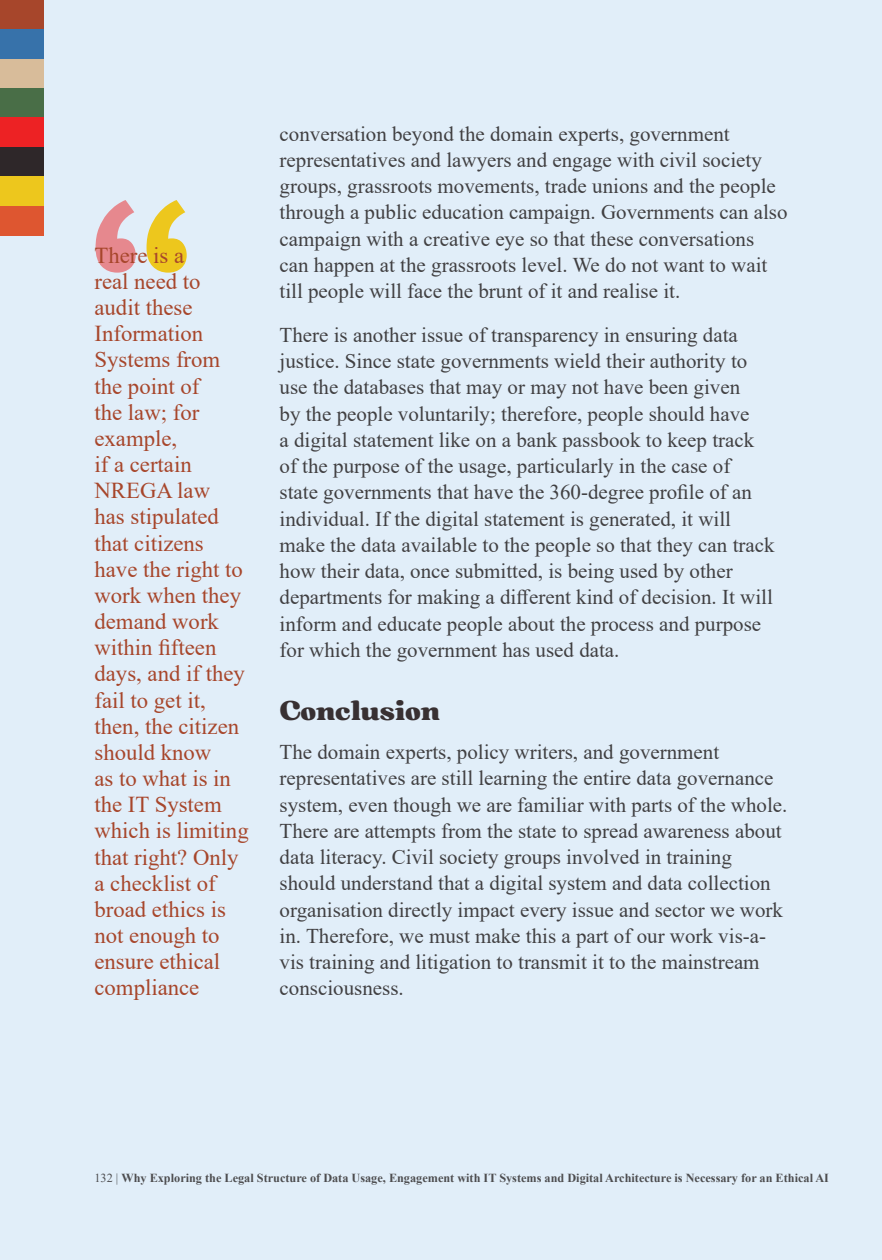
<style>
.page{position:relative;width:882px;height:1260px;background:#e1eef9}
.page>*{position:absolute;margin:0;border:0;box-sizing:border-box;transform-origin:0 0}
.t1{font:26.25px "Bugaki";color:#383032}
.t2{font:22.75px/26.1px "Times New Roman";color:#a7462b}
.t3{font:21px/26.2px "Times New Roman";color:#414042}
.t4{font:700 12.25px "Times New Roman";color:#4d4d4f}
.s1{font-weight:400}
</style>
<div class="page">
<div style="left:0;top:0;width:44px;height:29px;background:#a7462b"></div>
<div style="left:0;top:29px;width:44px;height:30px;background:#3772aa"></div>
<div style="left:0;top:59px;width:44px;height:29px;background:#d8bc9a"></div>
<div style="left:0;top:88px;width:44px;height:30px;background:#496e47"></div>
<div style="left:0;top:118px;width:44px;height:29px;background:#ed2224"></div>
<div style="left:0;top:147px;width:44px;height:29px;background:#2e2729"></div>
<div style="left:0;top:176px;width:44px;height:30px;background:#edc71d"></div>
<div style="left:0;top:206px;width:44px;height:29px;background:#de5630"></div>
<svg style="left:96px;top:200px;width:40px;height:73px"></svg>
<svg style="left:147px;top:200px;width:40px;height:73px"></svg>
<p class="t2" style="left:94px;top:241px;width:156px">There is a<br>real need to audit these<br>Information<br>Systems from the point of<br>the law; for example,<br>if a certain<br>NREGA law<br>has stipulated that citizens have the right to work when they demand work within fifteen days, and if they fail to get it, then, the citizen should know<br>as to what is in the IT System which is limiting that right? Only a checklist of broad ethics is not enough to ensure ethical compliance</p>
<p class="t3" style="left:280px;top:120px;width:509px">conversation beyond the domain experts, government representatives and lawyers and engage with civil society groups, grassroots movements, trade unions and the people through a public education campaign. Governments can also campaign with a creative eye so that these conversations can happen at the grassroots level. We do not want to wait till people will face the brunt of it and realise it.</p>
<p class="t3" style="left:280px;top:321px;width:497px">There is another issue of transparency in ensuring data justice. Since state governments wield their authority to use the databases that may or may not have been given<br>by the people voluntarily; therefore, people should have<br>a digital statement like on a bank passbook to keep track of the purpose of the usage, particularly in the case of<br>state governments that have the 360-degree profile of an individual. If the digital statement is generated, it will make the data available to the people so that they can track how their data, once submitted, is being used by other departments for making a different kind of decision. It will inform and educate people about the process and purpose for which the government has used data.</p>
<p class="t1" style="left:280px;top:700px;width:162px">Conclusion</p>
<p class="t3" style="left:280px;top:738px;width:509px">The domain experts, policy writers, and government representatives are still learning the entire data governance system, even though we are familiar with parts of the whole.<br>There are attempts from the state to spread awareness about data literacy. Civil society groups involved in training should understand that a digital system and data collection organisation directly impact every issue and sector we work in. Therefore, we must make this a part of our work vis-a&shy;vis training and litigation to transmit it to the mainstream consciousness.</p>
<p class="t4" style="left:94px;top:1169px;width:736px"><span class="s1">132 |</span> Why Exploring the Legal Structure of Data Usage, Engagement with IT Systems and Digital Architecture is Necessary for an Ethical AI</p>
</div>
